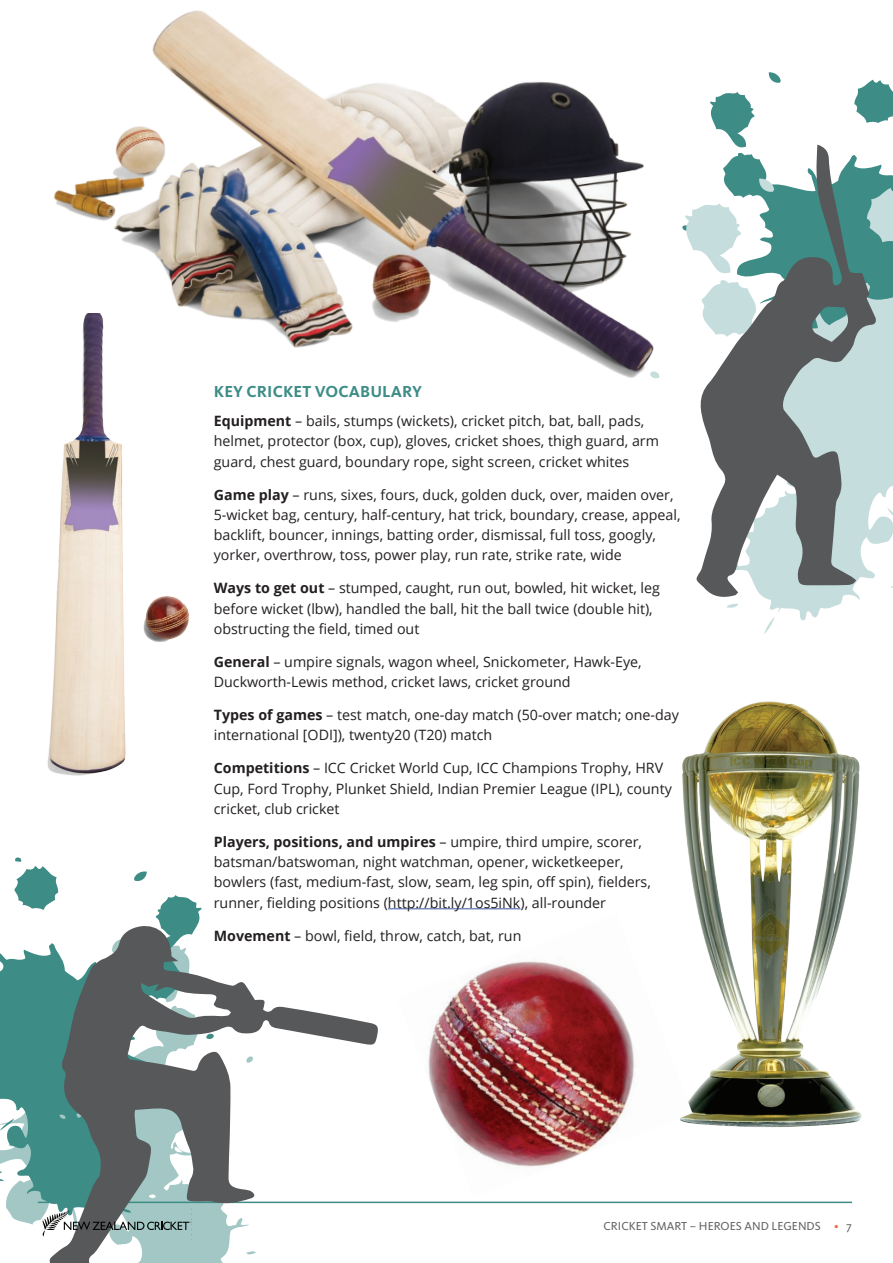
<style>
.page{position:relative;width:893px;height:1263px;background:#fff}
.page>*{position:absolute;margin:0;border:0;box-sizing:border-box;transform-origin:0 0}
.t1{font:700 16.5px "Kievit OT";color:#3d8c86}
.t2{font:14.25px/20.2px "Open Sans";color:#231f20}
.t3{font:12px "Kievit OT";color:#636366}
.s1{font-weight:700}
.s2{color:#f26648}
</style>
<div class="page">
<hr style="left:38px;top:1201px;width:814px;height:2px;background:#3d8c86">
<svg style="left:710px;top:72px;width:183px;height:106px"></svg>
<img style="left:54px;top:10px;width:596px;height:368px">
<img style="left:682px;top:701px;width:180px;height:427px">
<svg style="left:14px;top:857px;width:188px;height:67px"></svg>
<svg style="left:0;top:949px;width:49px;height:276px;background:#68a5a1"></svg>
<img style="left:428px;top:914px;width:264px;height:253px">
<svg style="left:49px;top:924px;width:330px;height:339px"></svg>
<img style="left:47px;top:313px;width:144px;height:463px">
<svg style="left:650px;top:178px;width:243px;height:456px"></svg>
<svg style="left:695px;top:145px;width:182px;height:453px"></svg>
<hr style="left:388px;top:908px;width:132px;height:1px;background:#3853a3">
<svg style="left:42px;top:1205px;width:151px;height:35px;background:#91a4a3"></svg>
<p class="t1" style="left:214px;top:382px;width:43px">KEY CRICKET</p>
<p class="t1" style="left:315px;top:382px;width:23px">VOCAB</p>
<p class="t1" style="left:370px;top:382px;width:53px">ULARY</p>
<p class="t2" style="left:214px;top:410px;width:447px"><span class="s1">Equipment</span> – bails, stumps (wickets), cricket pitch, bat, ball, pads, helmet, protector (box, cup), gloves, cricket shoes, thigh guard, arm guard, chest guard, boundary rope, sight screen, cricket whites</p>
<p class="t2" style="left:214px;top:484px;width:468px"><span class="s1">Game play</span> – runs, sixes, fours, duck, golden duck, over, maiden over, 5-wicket bag, century, half-century, hat trick, boundary, crease, appeal, backlift, bouncer, innings, batting order, dismissal, full toss, googly, yorker, overthrow, toss, power play, run rate, strike rate, wide</p>
<p class="t2" style="left:214px;top:578px;width:448px"><span class="s1">Ways to get out</span> – stumped, caught, run out, bowled, hit wicket, leg before wicket (lbw), handled the ball, hit the ball twice (double hit), obstructing the field, timed out</p>
<p class="t2" style="left:214px;top:651px;width:429px"><span class="s1">General</span> – umpire signals, wagon wheel, Snickometer, Hawk-Eye,<br>Duckworth-Lewis method, cricket laws, cricket ground</p>
<p class="t2" style="left:214px;top:704px;width:467px"><span class="s1">Types of games</span> – test match, one-day match (50-over match; one-day international [ODI]), twenty20 (T20) match</p>
<p class="t2" style="left:214px;top:758px;width:460px"><span class="s1">Competitions</span> – ICC Cricket World Cup, ICC Champions Trophy, HRV<br>Cup, Ford Trophy, Plunket Shield, Indian Premier League (IPL), county cricket, club cricket</p>
<p class="t2" style="left:214px;top:831px;width:439px"><span class="s1">Players, positions, and umpires</span> – umpire, third umpire, scorer, batsman/batswoman, night watchman, opener, wicketkeeper, bowlers (fast, medium-fast, slow, seam, leg spin, off spin), fielders, runner, fielding positions (http://bit.ly/1os5iNk), all-rounder</p>
<p class="t2" style="left:214px;top:925px;width:309px"><span class="s1">Movement</span> – bowl, field, throw, catch, bat, run</p>
<p class="t3" style="left:604px;top:1219px;width:250px">CRICKET SMART – HEROES AND LEGENDS <span class="s2">•</span> 7</p>
</div>
